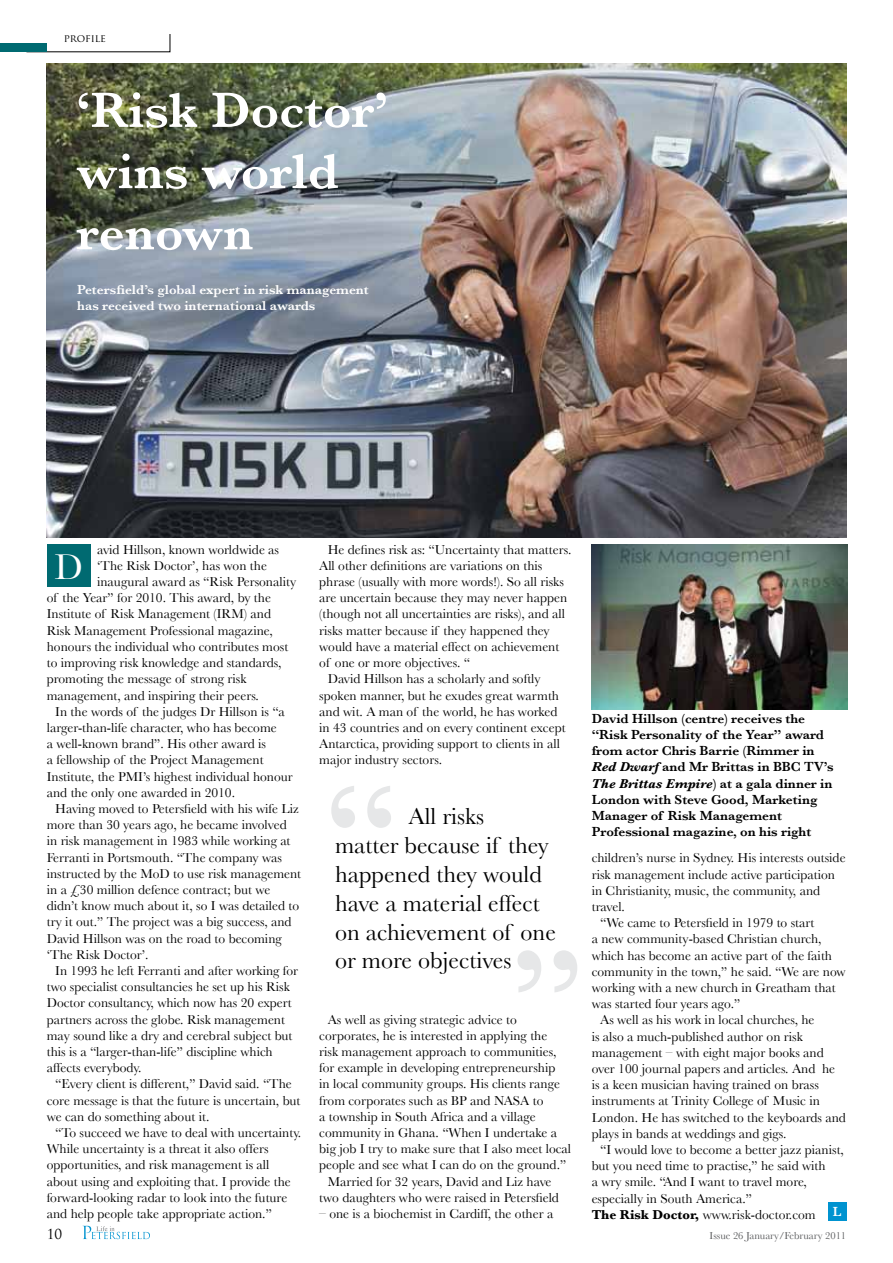
<style>
.page{position:relative;width:893px;height:1263px;background:#fff}
.page>*{position:absolute;margin:0;border:0;box-sizing:border-box;transform-origin:0 0}
.t1{font:600 130.5px "Baskerville";color:#e6e7e8}
.t2{font:600 51px/61.2px "Baskerville";color:#fff}
.t3{font:37.5px "Baskerville";color:#fff}
.t4{font:24px/28.8px "Baskerville";color:#000}
.t5{font:13.5px "Baskerville";color:#000}
.t6{font:600 13.5px/16.2px "Baskerville";color:#000}
.t7{font:600 13.5px/16.2px "Baskerville";color:#fff}
.t8{font:13.5px "Trajan Pro";color:#000}
.t9{font:10.5px "Baskerville";color:#58595b}
.t10{font:10.5px "Trajan Pro";letter-spacing:-.005em;color:#000}
.s1{font-weight:700;font-style:italic}
.s2{font-weight:700}
</style>
<div class="page">
<svg style="left:47px;top:34px;width:123px;height:18px"></svg>
<svg style="left:83px;top:1226px;width:67px;height:13px"></svg>
<div style="left:0;top:43px;width:47px;height:9px;background:#006a71"></div>
<img style="left:47px;top:64px;width:799px;height:474px">
<div style="left:47px;top:545px;width:44px;height:42px;background:#006a71"></div>
<img style="left:592px;top:545px;width:255px;height:164px">
<div style="left:828px;top:1202px;width:18px;height:18px;background:#0093d0"></div>
<p class="t10" style="left:64px;top:31px;width:44px">PROFILE</p>
<h2 class="t2" style="left:76px;top:79px;width:313px">‘Risk Doctor’ wins world renown</h2>
<p class="t7" style="left:77px;top:281px;width:293px">Petersfield’s global expert in risk management has received two international awards</p>
<p class="t5" style="left:97px;top:541px;width:184px">avid Hillson, known worldwide as</p>
<p class="t5" style="left:97px;top:557px;width:171px">‘The Risk Doctor’, has won the</p>
<p class="t5" style="left:97px;top:574px;width:201px">inaugural award as “Risk Personality</p>
<p class="t5" style="left:47px;top:590px;width:226px">of the Year” for 2010. This award, by the</p>
<p class="t5" style="left:47px;top:606px;width:226px">Institute of Risk Management (IRM) and</p>
<p class="t5" style="left:47px;top:622px;width:228px">Risk Management Professional magazine,</p>
<p class="t5" style="left:47px;top:638px;width:243px">honours the individual who contributes most</p>
<p class="t5" style="left:47px;top:655px;width:236px">to improving risk knowledge and standards,</p>
<p class="t5" style="left:47px;top:671px;width:201px">promoting the message of strong risk</p>
<p class="t5" style="left:47px;top:687px;width:214px">management, and inspiring their peers.</p>
<p class="t5" style="left:55px;top:703px;width:231px">In the words of the judges Dr Hillson is “a</p>
<p class="t5" style="left:47px;top:719px;width:231px">larger-than-life character, who has become</p>
<p class="t5" style="left:47px;top:736px;width:221px">a well-known brand”. His other award is</p>
<p class="t5" style="left:47px;top:752px;width:218px">a fellowship of the Project Management</p>
<p class="t5" style="left:47px;top:768px;width:248px">Institute, the PMI’s highest individual honour</p>
<p class="t5" style="left:47px;top:784px;width:190px">and the only one awarded in 2010.</p>
<p class="t5" style="left:55px;top:800px;width:245px">Having moved to Petersfield with his wife Liz</p>
<p class="t5" style="left:47px;top:817px;width:241px">more than 30 years ago, he became involved</p>
<p class="t5" style="left:47px;top:833px;width:245px">in risk management in 1983 while working at</p>
<p class="t5" style="left:47px;top:849px;width:237px">Ferranti in Portsmouth. “The company was</p>
<p class="t5" style="left:47px;top:865px;width:256px">instructed by the MoD to use risk management</p>
<p class="t5" style="left:47px;top:881px;width:225px">in a £30 million defence contract; but we</p>
<p class="t5" style="left:47px;top:898px;width:254px">didn’t know much about it, so I was detailed to</p>
<p class="t5" style="left:47px;top:914px;width:246px">try it out.” The project was a big success, and</p>
<p class="t5" style="left:47px;top:930px;width:237px">David Hillson was on the road to becoming</p>
<p class="t5" style="left:47px;top:946px;width:103px">‘The Risk Doctor’.</p>
<p class="t5" style="left:55px;top:962px;width:244px">In 1993 he left Ferranti and after working for</p>
<p class="t5" style="left:47px;top:979px;width:245px">two specialist consultancies he set up his Risk</p>
<p class="t5" style="left:47px;top:995px;width:246px">Doctor consultancy, which now has 20 expert</p>
<p class="t5" style="left:47px;top:1011px;width:240px">partners across the globe. Risk management</p>
<p class="t5" style="left:47px;top:1027px;width:247px">may sound like a dry and cerebral subject but</p>
<p class="t5" style="left:47px;top:1043px;width:228px">this is a “larger-than-life” discipline which</p>
<p class="t5" style="left:47px;top:1060px;width:96px">affects everybody.</p>
<p class="t5" style="left:55px;top:1076px;width:238px">“Every client is different,” David said. “The</p>
<p class="t5" style="left:47px;top:1092px;width:255px">core message is that the future is uncertain, but</p>
<p class="t5" style="left:47px;top:1108px;width:164px">we can do something about it.</p>
<p class="t5" style="left:55px;top:1124px;width:247px">“To succeed we have to deal with uncertainty.</p>
<p class="t5" style="left:47px;top:1141px;width:223px">While uncertainty is a threat it also offers</p>
<p class="t5" style="left:47px;top:1157px;width:224px">opportunities, and risk management is all</p>
<p class="t5" style="left:47px;top:1173px;width:246px">about using and exploiting that. I provide the</p>
<p class="t5" style="left:47px;top:1189px;width:242px">forward-looking radar to look into the future</p>
<p class="t5" style="left:47px;top:1205px;width:227px">and help people take appropriate action.”</p>
<h3 class="t3" style="left:54px;top:544px;width:30px">D</h3>
<p class="t8" style="left:47px;top:1225px;width:17px">10</p>
<p class="t5" style="left:328px;top:541px;width:245px">He defines risk as: “Uncertainty that matters.</p>
<p class="t5" style="left:319px;top:557px;width:225px">All other definitions are variations on this</p>
<p class="t5" style="left:319px;top:574px;width:246px">phrase (usually with more words!). So all risks</p>
<p class="t5" style="left:319px;top:590px;width:249px">are uncertain because they may never happen</p>
<p class="t5" style="left:319px;top:606px;width:247px">(though not all uncertainties are risks), and all</p>
<p class="t5" style="left:319px;top:622px;width:232px">risks matter because if they happened they</p>
<p class="t5" style="left:319px;top:638px;width:242px">would have a material effect on achievement</p>
<p class="t5" style="left:319px;top:655px;width:152px">of one or more objectives. “</p>
<p class="t5" style="left:328px;top:671px;width:214px">David Hillson has a scholarly and softly</p>
<p class="t5" style="left:319px;top:687px;width:241px">spoken manner, but he exudes great warmth</p>
<p class="t5" style="left:319px;top:703px;width:240px">and wit. A man of the world, he has worked</p>
<p class="t5" style="left:319px;top:719px;width:248px">in 43 countries and on every continent except</p>
<p class="t5" style="left:319px;top:736px;width:242px">Antarctica, providing support to clients in all</p>
<p class="t5" style="left:319px;top:752px;width:124px">major industry sectors.</p>
<h1 class="t1" style="left:324px;top:754px;width:75px">“</h1>
<h3 class="t4" style="left:335px;top:802px;width:222px;text-indent:74px">All risks<br>matter because if they happened they would have a material effect on achievement of one or more objectives</h3>
<h1 class="t1" style="left:584px;top:1024px;width:75px;rotate:-180deg">“</h1>
<p class="t5" style="left:328px;top:1011px;width:191px">As well as giving strategic advice to</p>
<p class="t5" style="left:319px;top:1027px;width:230px">corporates, he is interested in applying the</p>
<p class="t5" style="left:319px;top:1043px;width:239px">risk management approach to communities,</p>
<p class="t5" style="left:319px;top:1060px;width:238px">for example in developing entrepreneurship</p>
<p class="t5" style="left:319px;top:1076px;width:242px">in local community groups. His clients range</p>
<p class="t5" style="left:319px;top:1092px;width:226px">from corporates such as BP and NASA to</p>
<p class="t5" style="left:319px;top:1108px;width:218px">a township in South Africa and a village</p>
<p class="t5" style="left:319px;top:1124px;width:239px">community in Ghana. “When I undertake a</p>
<p class="t5" style="left:319px;top:1141px;width:253px">big job I try to make sure that I also meet local</p>
<p class="t5" style="left:319px;top:1157px;width:248px">people and see what I can do on the ground.”</p>
<p class="t5" style="left:328px;top:1173px;width:225px">Married for 32 years, David and Liz have</p>
<p class="t5" style="left:319px;top:1189px;width:241px">two daughters who were raised in Petersfield</p>
<p class="t5" style="left:319px;top:1205px;width:236px">– one is a biochemist in Cardiff, the other a</p>
<p class="t6" style="left:592px;top:710px;width:243px">David Hillson (centre) receives the “Risk Personality of the Year” award from actor Chris Barrie (Rimmer in <span class="s1">Red Dwarf</span> and Mr Brittas in BBC TV’s <span class="s1">The Brittas Empire</span>) at a gala dinner in London with Steve Good, Marketing Manager of Risk Management Professional magazine, on his right</p>
<p class="t5" style="left:592px;top:850px;width:255px">children’s nurse in Sydney. His interests outside</p>
<p class="t5" style="left:592px;top:866px;width:245px">risk management include active participation</p>
<p class="t5" style="left:592px;top:882px;width:230px">in Christianity, music, the community, and</p>
<p class="t5" style="left:592px;top:899px;width:35px">travel.</p>
<p class="t5" style="left:600px;top:915px;width:216px">“We came to Petersfield in 1979 to start</p>
<p class="t5" style="left:592px;top:931px;width:231px">a new community-based Christian church,</p>
<p class="t5" style="left:592px;top:947px;width:242px">which has become an active part of the faith</p>
<p class="t5" style="left:592px;top:963px;width:256px">community in the town,” he said. “We are now</p>
<p class="t5" style="left:592px;top:980px;width:245px">working with a new church in Greatham that</p>
<p class="t5" style="left:592px;top:996px;width:150px">was started four years ago.”</p>
<p class="t5" style="left:600px;top:1012px;width:216px">As well as his work in local churches, he</p>
<p class="t5" style="left:592px;top:1028px;width:213px">is also a much-published author on risk</p>
<p class="t5" style="left:592px;top:1044px;width:234px">management – with eight major books and</p>
<p class="t5" style="left:592px;top:1061px;width:245px">over 100 journal papers and articles. And he</p>
<p class="t5" style="left:592px;top:1077px;width:229px">is a keen musician having trained on brass</p>
<p class="t5" style="left:592px;top:1093px;width:230px">instruments at Trinity College of Music in</p>
<p class="t5" style="left:592px;top:1109px;width:256px">London. He has switched to the keyboards and</p>
<p class="t5" style="left:592px;top:1125px;width:196px">plays in bands at weddings and gigs.</p>
<p class="t5" style="left:600px;top:1142px;width:245px">“I would love to become a better jazz pianist,</p>
<p class="t5" style="left:592px;top:1158px;width:235px">but you need time to practise,” he said with</p>
<p class="t5" style="left:592px;top:1174px;width:217px">a wry smile. “And I want to travel more,</p>
<p class="t5" style="left:592px;top:1190px;width:162px">especially in South America.”</p>
<p class="t5" style="left:592px;top:1206px;width:225px"><span class="s2">The Risk Doctor,</span> www.risk-doctor.com</p>
<p class="t7" style="left:833px;top:1203px;width:10px">L</p>
<p class="t9" style="left:710px;top:1230px;width:138px">Issue 26 January/February 2011</p>
</div>
